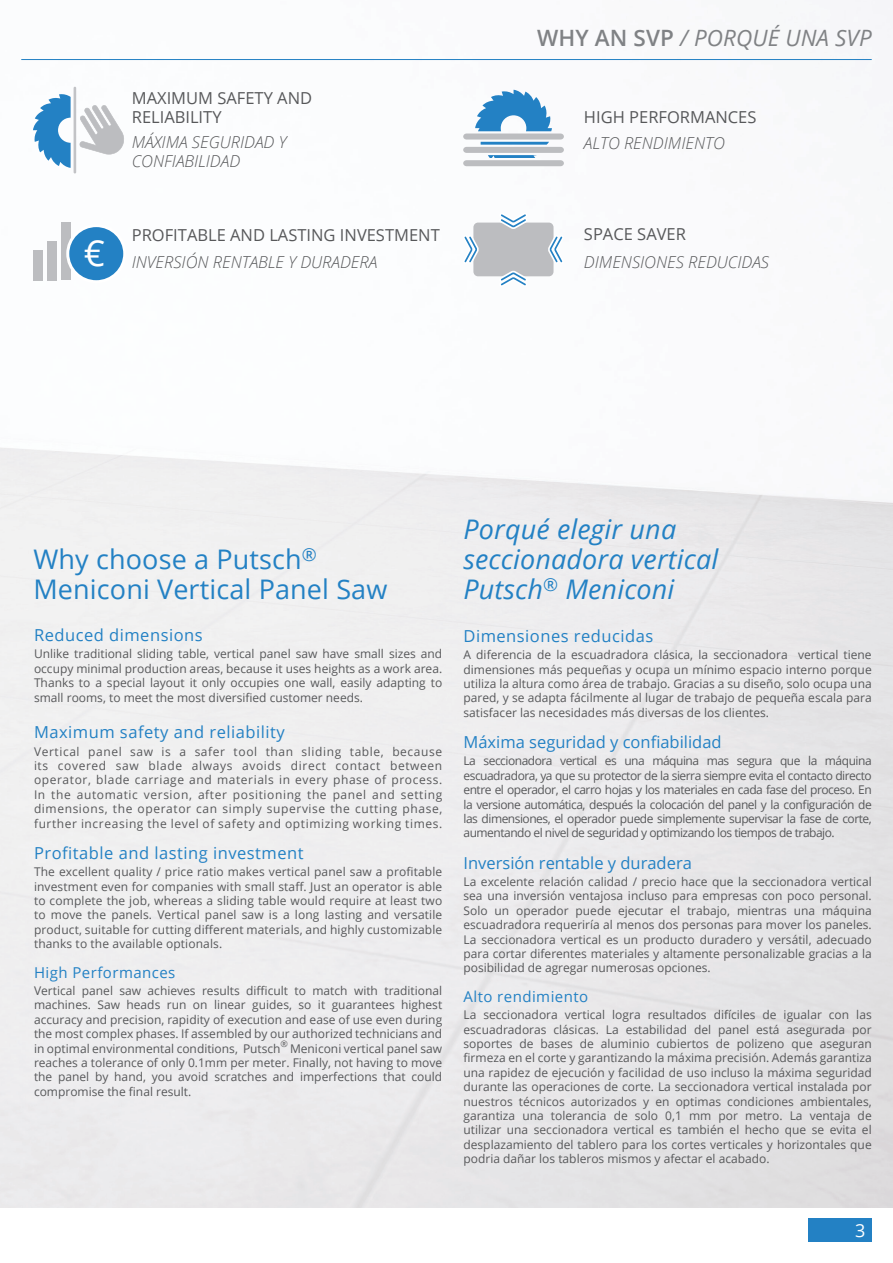
<style>
.page{position:relative;width:893px;height:1263px;background:#fff}
.page>*{position:absolute;margin:0;border:0;box-sizing:border-box;transform-origin:0 0}
.t1{font:36px "Open Sans";color:#fff}
.t2{font:italic 27px/30px "Open Sans";letter-spacing:.005em;color:#2381c4}
.t3{font:27px/30px "Open Sans";letter-spacing:.005em;color:#2381c4}
.t4{font:italic 22.5px "Open Sans";letter-spacing:.005em;color:#808285}
.t5{font:18px "Open Sans";color:#fff}
.t6{font:16.5px "Open Sans";letter-spacing:.03em;color:#2381c4}
.t7{font:italic 300 16.5px/19.8px "Open Sans";color:#57585a}
.t8{font:16.5px/19.8px "Open Sans";color:#57585a}
.t9{font:16.5px "Open Sans";color:#2381c4}
.t10{font:15px "Open Sans";letter-spacing:.03em;color:#2381c4}
.t11{font:12px/14.4px "Open Sans";color:#57585a;text-align:justify}
.t12{font:9px "Open Sans";color:#57585a}
.s1{font-weight:600;font-style:normal}
</style>
<div class="page">
<div style="left:808px;top:1218px;width:64px;height:24px;background:#2381c4"></div>
<hr style="left:21px;top:59px;width:851px;height:1px;background:#2381c4">
<svg style="left:79px;top:105px;width:46px;height:50px"></svg>
<hr style="left:74px;top:87px;width:2px;height:86px;background:#c2c3c6">
<svg style="left:33px;top:94px;width:38px;height:74px"></svg>
<div style="left:33px;top:250px;width:10px;height:30px;background:#bcbdc0"></div>
<div style="left:47px;top:241px;width:10px;height:39px;background:#bcbdc0"></div>
<div style="left:61px;top:222px;width:10px;height:58px;background:#bcbdc0"></div>
<div style="left:68px;top:226px;width:57px;height:56px;background:#2381c4;border-radius:50%"></div>
<div style="left:66px;top:224px;width:60px;height:59px;border:3px solid #fff;border-radius:50%"></div>
<div style="left:463px;top:134px;width:101px;height:6px;background:#bcbdc0;border-radius:3px"></div>
<div style="left:463px;top:147px;width:101px;height:6px;background:#bcbdc0;border-radius:3px"></div>
<svg style="left:481px;top:142px;width:68px;height:3px"></svg>
<svg style="left:475px;top:90px;width:77px;height:41px"></svg>
<svg style="left:488px;top:155px;width:49px;height:3px"></svg>
<div style="left:463px;top:160px;width:101px;height:6px;background:#bcbdc0;border-radius:3px"></div>
<div style="left:473px;top:223px;width:80px;height:53px;background:#bcbdc0;border-radius:5px"></div>
<svg style="left:548px;top:235px;width:16px;height:29px"></svg>
<svg style="left:463px;top:235px;width:16px;height:29px"></svg>
<svg style="left:499px;top:213px;width:28px;height:16px"></svg>
<svg style="left:499px;top:271px;width:29px;height:16px"></svg>
<p class="t8" style="left:132px;top:87px;width:182px">MAXIMUM SAFETY AND<br>RELIABILITY</p>
<p class="t4" style="left:537px;top:23px;width:336px"><span class="s1">WHY AN SVP</span> / PORQUÉ UNA SVP</p>
<p class="t8" style="left:584px;top:107px;width:174px">HIGH PERFORMANCES</p>
<p class="t1" style="left:84px;top:229px;width:23px">€</p>
<p class="t7" style="left:132px;top:131px;width:156px">MÁXIMA SEGURIDAD Y<br>CONFIABILIDAD</p>
<p class="t7" style="left:584px;top:133px;width:142px">ALTO RENDIMIENTO</p>
<p class="t8" style="left:132px;top:225px;width:309px">PROFITABLE AND LASTING INVESTMENT</p>
<p class="t8" style="left:584px;top:224px;width:104px">SPACE SAVER</p>
<p class="t7" style="left:132px;top:252px;width:247px">INVERSIÓN RENTABLE Y DURADERA</p>
<p class="t7" style="left:584px;top:252px;width:187px">DIMENSIONES REDUCIDAS</p>
<p class="t3" style="left:33px;top:543px;width:356px">Why choose a Putsch<sup>®<br></sup>Meniconi Vertical Panel Saw</p>
<p class="t6" style="left:34px;top:624px;width:170px">Reduced dimensions</p>
<p class="t11" style="left:34px;top:646px;width:410px">Unlike traditional sliding table, vertical panel saw have small sizes and occupy minimal production areas, because it uses heights as a work area.<br>Thanks to a special layout it only occupies one wall, easily adapting to small rooms, to meet the most diversified customer needs.</p>
<p class="t6" style="left:34px;top:721px;width:252px">Maximum safety and reliability</p>
<p class="t11" style="left:34px;top:744px;width:410px">Vertical panel saw is a safer tool than sliding table, because its covered saw blade always avoids direct contact between operator, blade carriage and materials in every phase of process.<br>In the automatic version, after positioning the panel and setting dimensions, the operator can simply supervise the cutting phase, further increasing the level of safety and optimizing working times.</p>
<p class="t6" style="left:34px;top:841px;width:271px">Profitable and lasting investment</p>
<p class="t11" style="left:34px;top:864px;width:410px">The excellent quality / price ratio makes vertical panel saw a profitable investment even for companies with small staff. Just an operator is able to complete the job, whereas a sliding table would require at least two to move the panels. Vertical panel saw is a long lasting and versatile product, suitable for cutting different materials, and highly customizable thanks to the available optionals.</p>
<p class="t10" style="left:34px;top:962px;width:143px">High Performances</p>
<p class="t11" style="left:34px;top:983px;width:410px">Vertical panel saw achieves results difficult to match with traditional machines. Saw heads run on linear guides, so it guarantees highest accuracy and precision, rapidity of execution and ease of use even during the most complex phases. If assembled by our authorized technicians and in optimal environmental conditions, Putsch</p>
<p class="t12" style="left:281px;top:1037px;width:9px">®</p>
<p class="t11" style="left:34px;top:1041px;width:410px;text-indent:256px">Meniconi vertical panel saw reaches a tolerance of only 0.1mm per meter. Finally, not having to move the panel by hand, you avoid scratches and imperfections that could compromise the final result.</p>
<p class="t2" style="left:463px;top:513px;width:256px">Porqué elegir una seccionadora vertical<br>Putsch<sup>®</sup> Meniconi</p>
<p class="t6" style="left:463px;top:624px;width:191px">Dimensiones reducidas</p>
<p class="t11" style="left:463px;top:647px;width:410px">A diferencia de la escuadradora clásica, la seccionadora vertical tiene dimensiones más pequeñas y ocupa un mínimo espacio interno porque utiliza la altura como área de trabajo. Gracias a su diseño, solo ocupa una pared, y se adapta fácilmente al lugar de trabajo de pequeña escala para satisfacer las necesidades más diversas de los clientes.</p>
<p class="t9" style="left:463px;top:731px;width:260px">Máxima seguridad y confiabilidad</p>
<p class="t11" style="left:463px;top:753px;width:410px">La seccionadora vertical es una máquina mas segura que la máquina escuadradora, ya que su protector de la sierra siempre evita el contacto directo entre el operador, el carro hojas y los materiales en cada fase del proceso. En la versione automática, después la colocación del panel y la configuración de las dimensiones, el operador puede simplemente supervisar la fase de corte, aumentando el nivel de seguridad y optimizando los tiempos de trabajo.</p>
<p class="t9" style="left:463px;top:851px;width:230px">Inversión rentable y duradera</p>
<p class="t11" style="left:463px;top:874px;width:410px">La excelente relación calidad / precio hace que la seccionadora vertical sea una inversión ventajosa incluso para empresas con poco personal.<br>Solo un operador puede ejecutar el trabajo, mientras una máquina escuadradora requeriría al menos dos personas para mover los paneles.<br>La seccionadora vertical es un producto duradero y versátil, adecuado para cortar diferentes materiales y altamente personalizable gracias a la posibilidad de agregar numerosas opciones.</p>
<p class="t10" style="left:463px;top:986px;width:126px">Alto rendimiento</p>
<p class="t11" style="left:463px;top:1007px;width:410px">La seccionadora vertical logra resultados difíciles de igualar con las escuadradoras clásicas. La estabilidad del panel está asegurada por soportes de bases de aluminio cubiertos de polizeno que aseguran firmeza en el corte y garantizando la máxima precisión. Además garantiza una rapidez de ejecución y facilidad de uso incluso la máxima seguridad durante las operaciones de corte. La seccionadora vertical instalada por nuestros técnicos autorizados y en optimas condiciones ambientales, garantiza una tolerancia de solo 0,1 mm por metro. La ventaja de utilizar una seccionadora vertical es también el hecho que se evita el desplazamiento del tablero para los cortes verticales y horizontales que podria dañar los tableros mismos y afectar el acabado.</p>
<h3 class="t5" style="left:855px;top:1218px;width:12px">3</h3>
</div>
